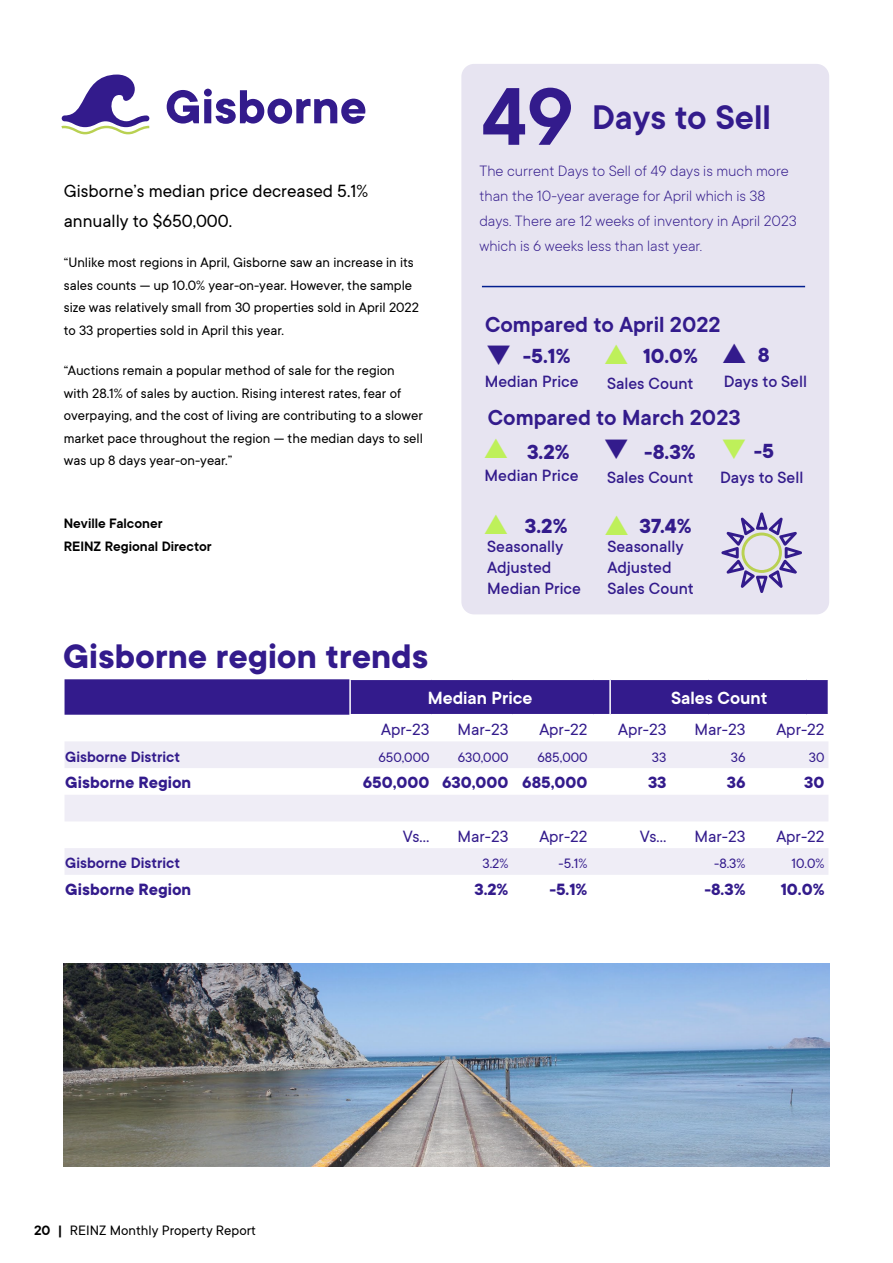
<style>
.page{position:relative;width:893px;height:1263px;background:#fff}
.page>*{position:absolute;margin:0;border:0;box-sizing:border-box;transform-origin:0 0}
.t1{font:600 90px "TT Commons";color:#331b8c}
.t2{font:700 52.5px "TT Commons";color:#331b8c}
.t3{font:600 37.65px "TT Commons";color:#331b8c}
.t4{font:700 37.5px "TT Commons";color:#331b8c}
.t5{font:600 24px "TT Commons";color:#331b8c}
.t6{font:700 22.5px "TT Commons";color:#331b8c}
.t7{font:19.5px/29.2px "TT Commons";color:#000}
.t8{font:600 19.5px "TT Commons";color:#fff}
.t9{font:500 18px/21px "TT Commons";color:#331b8c}
.t10{font:700 18px "TT Commons";color:#331b8c}
.t11{font:18px "TT Commons";color:#331b8c}
.t12{font:300 16.5px/24.8px "TT Commons";color:#331b8c}
.t13{font:600 16.5px "TT Commons";color:#331b8c}
.t14{font:15px/22.5px "TT Commons";color:#000}
.t15{font:15px "TT Commons";color:#331b8c}
.t16{font:600 15px/22.5px "TT Commons";color:#000}
.s1{color:#bef05a}
.s2{font-weight:600}
</style>
<div class="page">
<svg style="left:61px;top:75px;width:89px;height:60px"></svg>
<svg style="left:65px;top:741px;width:763px;height:134px;fill:#efedf6"></svg>
<svg style="left:65px;top:679px;width:763px;height:36px;background:#3c2591"></svg>
<img style="left:64px;top:963px;width:765px;height:203px">
<div style="left:461px;top:64px;width:368px;height:550px;background:#e7e4f1;border-radius:13px"></div>
<hr style="left:482px;top:286px;width:323px;height:1px;background:#031f8f">
<svg style="left:721px;top:512px;width:81px;height:81px"></svg>
<h2 class="t2" style="left:165px;top:72px;width:203px">Gisborne</h2>
<h3 class="t7" style="left:64px;top:176px;width:306px">Gisborne’s median price decreased 5.1% annually to $650,000.</h3>
<p class="t14" style="left:64px;top:251px;width:357px">“Unlike most regions in April, Gisborne saw an increase in its sales counts — up 10.0% year-on-year. However, the sample size was relatively small from 30 properties sold in April 2022 to 33 properties sold in April this year.</p>
<p class="t14" style="left:64px;top:359px;width:361px">“Auctions remain a popular method of sale for the region with 28.1% of sales by auction. Rising interest rates, fear of overpaying, and the cost of living are contributing to a slower market pace throughout the region — the median days to sell was up 8 days year-on-year.”</p>
<p class="t16" style="left:64px;top:512px;width:150px">Neville Falconer<br>REINZ Regional Director</p>
<h3 class="t4" style="left:63px;top:632px;width:367px">Gisborne region trends</h3>
<h1 class="t1" style="left:481px;top:59px;width:94px">49</h1>
<p class="t12" style="left:479px;top:158px;width:319px">The current Days to Sell of 49 days is much more than the 10-year average for April which is 38 days. There are 12 weeks of inventory in April 2023 which is 6 weeks less than last year.</p>
<h3 class="t3" style="left:592px;top:93px;width:180px">Days to Sell</h3>
<h3 class="t5" style="left:485px;top:310px;width:237px">Compared to April 2022</h3>
<p class="t9" style="left:485px;top:370px;width:95px">Median Price</p>
<p class="t9" style="left:607px;top:372px;width:88px">Sales Count</p>
<p class="t9" style="left:724px;top:370px;width:85px">Days to Sell</p>
<h3 class="t6" style="left:485px;top:341px;width:87px">❑ -5.1%</h3>
<h3 class="t6" style="left:643px;top:341px;width:56px">10.0%</h3>
<h3 class="t6" style="left:758px;top:340px;width:13px">8</h3>
<h3 class="t5" style="left:488px;top:403px;width:254px">Compared to March 2023</h3>
<h3 class="t6" style="left:527px;top:437px;width:248px">3.2% ❑ -8.3% <span class="s1">❑</span> -5</h3>
<p class="t9" style="left:485px;top:465px;width:95px">Median Price</p>
<p class="t9" style="left:607px;top:466px;width:88px">Sales Count</p>
<p class="t9" style="left:720px;top:466px;width:85px">Days to Sell</p>
<h3 class="t6" style="left:525px;top:511px;width:44px">3.2%</h3>
<h3 class="t6" style="left:640px;top:511px;width:53px">37.4%</h3>
<p class="t9" style="left:487px;top:536px;width:95px">Seasonally<br>Adjusted<br>Median Price</p>
<p class="t9" style="left:607px;top:536px;width:88px">Seasonally<br>Adjusted<br>Sales Count</p>
<h3 class="t8" style="left:428px;top:685px;width:106px">Median Price</h3>
<h3 class="t8" style="left:671px;top:685px;width:98px">Sales Count</h3>
<p class="t11" style="left:381px;top:718px;width:50px">Apr-23</p>
<p class="t11" style="left:457px;top:718px;width:53px">Mar-23</p>
<p class="t11" style="left:539px;top:718px;width:50px">Apr-22</p>
<p class="t11" style="left:618px;top:718px;width:50px">Apr-23</p>
<p class="t11" style="left:694px;top:718px;width:53px">Mar-23</p>
<p class="t11" style="left:776px;top:718px;width:50px">Apr-22</p>
<p class="t13" style="left:65px;top:746px;width:116px">Gisborne District</p>
<p class="t15" style="left:378px;top:748px;width:53px">650,000</p>
<p class="t15" style="left:458px;top:748px;width:52px">630,000</p>
<p class="t15" style="left:537px;top:748px;width:52px">685,000</p>
<p class="t15" style="left:652px;top:748px;width:16px">33</p>
<p class="t15" style="left:731px;top:748px;width:16px">36</p>
<p class="t15" style="left:809px;top:748px;width:17px">30</p>
<p class="t10" style="left:65px;top:771px;width:127px">Gisborne Region</p>
<p class="t10" style="left:363px;top:771px;width:226px">650,000 630,000 685,000</p>
<p class="t10" style="left:648px;top:771px;width:20px">33</p>
<p class="t10" style="left:727px;top:771px;width:20px">36</p>
<p class="t10" style="left:804px;top:771px;width:22px">30</p>
<p class="t11" style="left:403px;top:825px;width:28px">Vs…</p>
<p class="t11" style="left:457px;top:825px;width:53px">Mar-23</p>
<p class="t11" style="left:539px;top:825px;width:50px">Apr-22</p>
<p class="t11" style="left:640px;top:825px;width:28px">Vs…</p>
<p class="t11" style="left:694px;top:825px;width:53px">Mar-23</p>
<p class="t11" style="left:776px;top:825px;width:50px">Apr-22</p>
<p class="t13" style="left:65px;top:853px;width:116px">Gisborne District</p>
<p class="t15" style="left:482px;top:854px;width:28px">3.2%</p>
<p class="t15" style="left:559px;top:854px;width:30px">-5.1%</p>
<p class="t15" style="left:714px;top:854px;width:33px">-8.3%</p>
<p class="t15" style="left:792px;top:854px;width:34px">10.0%</p>
<p class="t10" style="left:65px;top:878px;width:127px">Gisborne Region</p>
<p class="t10" style="left:474px;top:878px;width:36px">3.2%</p>
<p class="t10" style="left:549px;top:878px;width:40px">-5.1%</p>
<p class="t10" style="left:704px;top:878px;width:43px">-8.3%</p>
<p class="t10" style="left:781px;top:878px;width:45px">10.0%</p>
<p class="t14" style="left:34px;top:1219px;width:223px"><span class="s2">20 |</span> REINZ Monthly Property Report</p>
</div>
